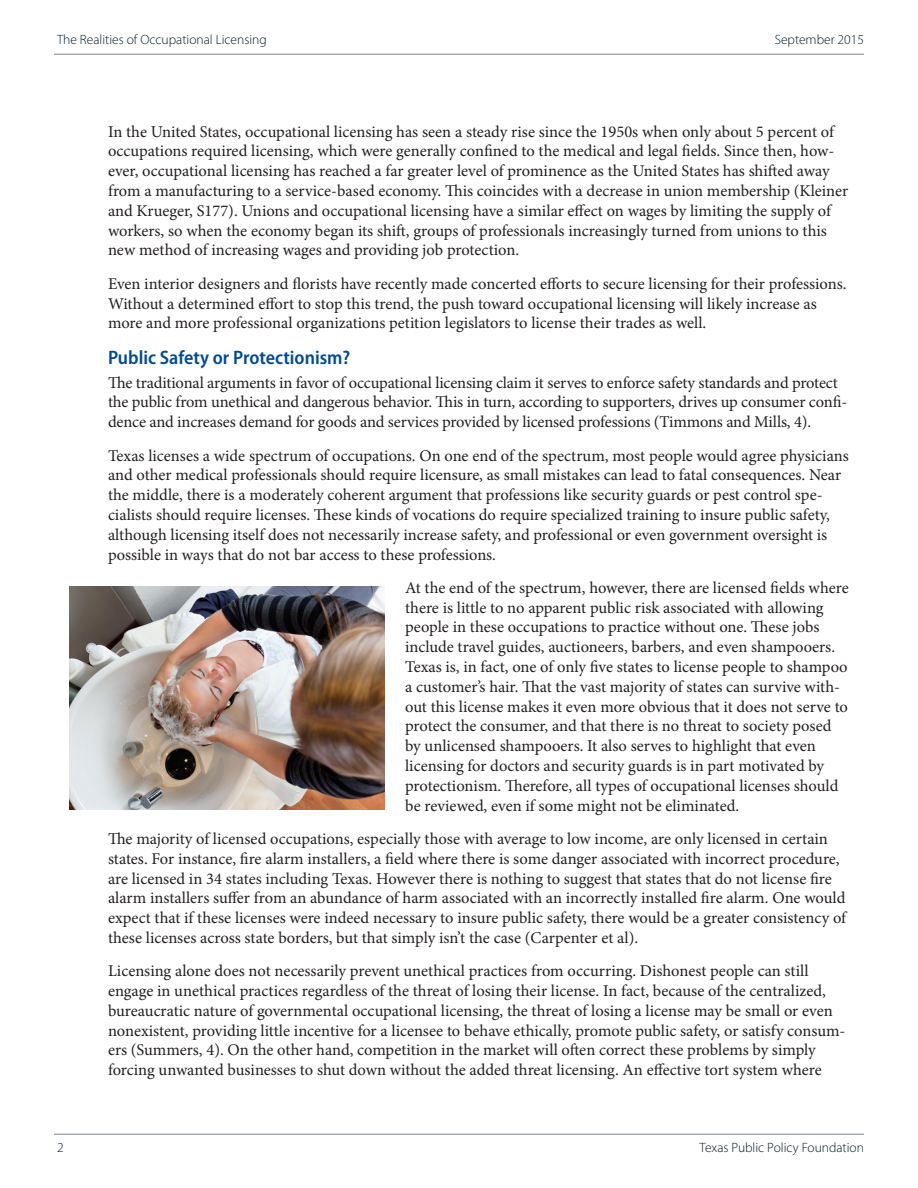
<style>
.page{position:relative;width:918px;height:1188px;background:#fff}
.page>*{position:absolute;margin:0;border:0;box-sizing:border-box;transform-origin:0 0}
.t1{font:600 semi-condensed 19.5px "Myriad Pro";color:#004a8d}
.t2{font:16.5px/19.8px "Minion Pro";color:#231f20}
.t3{font:300 13.5px "Myriad Pro";color:#001b2b}
</style>
<div class="page">
<hr style="left:54px;top:54px;width:810px;height:1px;background:#79838e">
<hr style="left:54px;top:1134px;width:810px;height:1px;background:#79838e">
<img style="left:69px;top:586px;width:316px;height:224px">
<p class="t3" style="left:57px;top:32px;width:211px">The Realities of Occupational Licensing</p>
<p class="t3" style="left:775px;top:32px;width:91px">September 2015</p>
<p class="t2" style="left:108px;top:122px;width:742px">In the United States, occupational licensing has seen a steady rise since the 1950s when only about 5 percent of occupations required licensing, which were generally confined to the medical and legal fields. Since then, how&shy;ever, occupational licensing has reached a far greater level of prominence as the United States has shifted away from a manufacturing to a service-based economy. This coincides with a decrease in union membership (Kleiner and Krueger, S177). Unions and occupational licensing have a similar effect on wages by limiting the supply of workers, so when the economy began its shift, groups of professionals increasingly turned from unions to this new method of increasing wages and providing job protection.</p>
<p class="t2" style="left:108px;top:274px;width:740px">Even interior designers and florists have recently made concerted efforts to secure licensing for their professions.<br>Without a determined effort to stop this trend, the push toward occupational licensing will likely increase as more and more professional organizations petition legislators to license their trades as well.</p>
<p class="t1" style="left:108px;top:346px;width:244px">Public Safety or Protectionism?</p>
<p class="t2" style="left:108px;top:373px;width:741px">The traditional arguments in favor of occupational licensing claim it serves to enforce safety standards and protect the public from unethical and dangerous behavior. This in turn, according to supporters, drives up consumer confi&shy;dence and increases demand for goods and services provided by licensed professions (Timmons and Mills, 4).</p>
<p class="t2" style="left:108px;top:445px;width:742px">Texas licenses a wide spectrum of occupations. On one end of the spectrum, most people would agree physicians and other medical professionals should require licensure, as small mistakes can lead to fatal consequences. Near the middle, there is a moderately coherent argument that professions like security guards or pest control spe&shy;cialists should require licenses. These kinds of vocations do require specialized training to insure public safety, although licensing itself does not necessarily increase safety, and professional or even government oversight is possible in ways that do not bar access to these professions.</p>
<p class="t2" style="left:405px;top:578px;width:445px">At the end of the spectrum, however, there are licensed fields where there is little to no apparent public risk associated with allowing people in these occupations to practice without one. These jobs include travel guides, auctioneers, barbers, and even shampooers.<br>Texas is, in fact, one of only five states to license people to shampoo a customer’s hair. That the vast majority of states can survive with&shy;out this license makes it even more obvious that it does not serve to protect the consumer, and that there is no threat to society posed by unlicensed shampooers. It also serves to highlight that even licensing for doctors and security guards is in part motivated by protectionism. Therefore, all types of occupational licenses should be reviewed, even if some might not be eliminated.</p>
<p class="t2" style="left:108px;top:829px;width:740px">The majority of licensed occupations, especially those with average to low income, are only licensed in certain states. For instance, fire alarm installers, a field where there is some danger associated with incorrect procedure, are licensed in 34 states including Texas. However there is nothing to suggest that states that do not license fire alarm installers suffer from an abundance of harm associated with an incorrectly installed fire alarm. One would expect that if these licenses were indeed necessary to insure public safety, there would be a greater consistency of these licenses across state borders, but that simply isn’t the case (Carpenter et al).</p>
<p class="t2" style="left:108px;top:961px;width:739px">Licensing alone does not necessarily prevent unethical practices from occurring. Dishonest people can still engage in unethical practices regardless of the threat of losing their license. In fact, because of the centralized, bureaucratic nature of governmental occupational licensing, the threat of losing a license may be small or even nonexistent, providing little incentive for a licensee to behave ethically, promote public safety, or satisfy consum&shy;ers (Summers, 4). On the other hand, competition in the market will often correct these problems by simply forcing unwanted businesses to shut down without the added threat licensing. An effective tort system where</p>
<p class="t3" style="left:57px;top:1140px;width:8px">2</p>
<p class="t3" style="left:700px;top:1140px;width:166px">Texas Public Policy Foundation</p>
</div>
